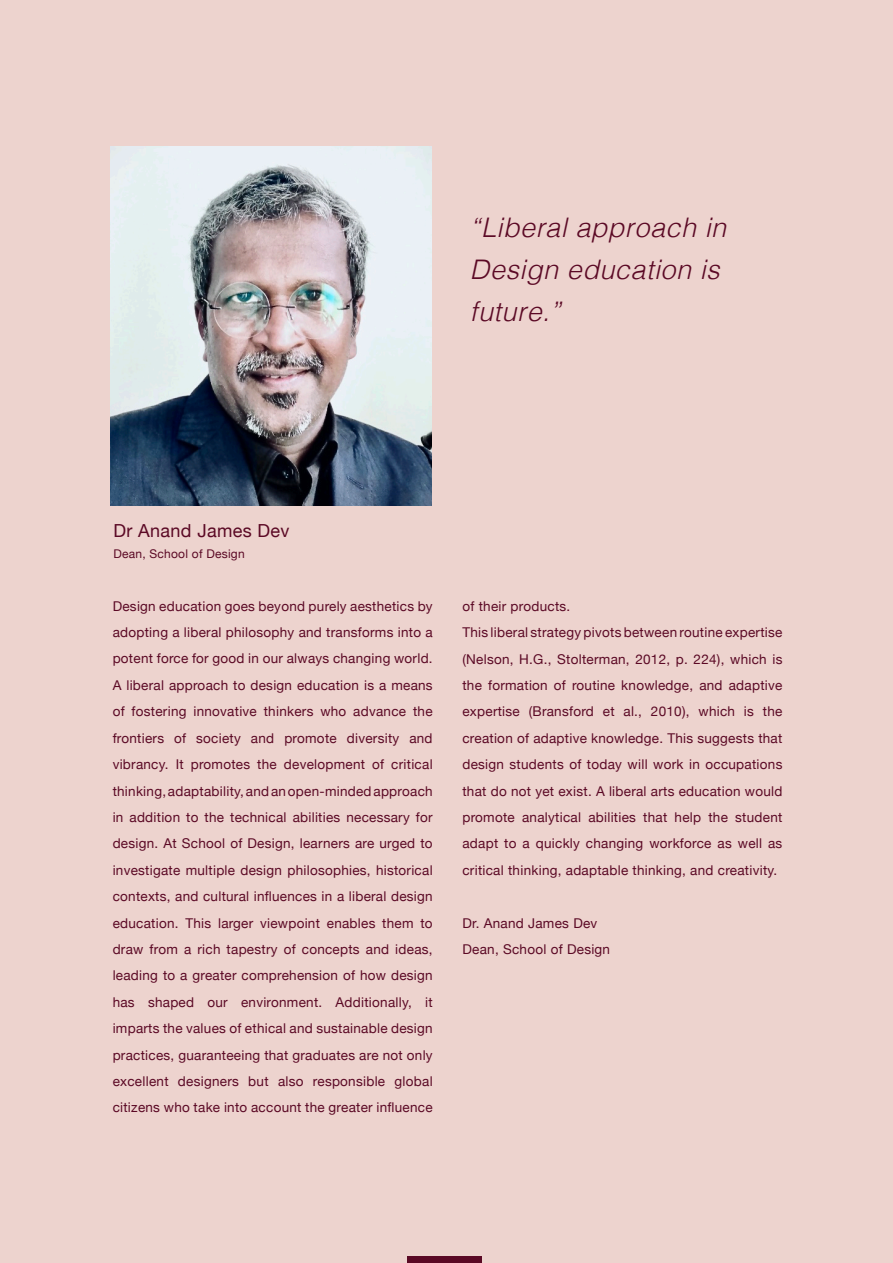
<style>
.page{position:relative;width:893px;height:1263px;background:#edd3ce}
.page>*{position:absolute;margin:0;border:0;box-sizing:border-box;transform-origin:0 0}
.Pull_Quote{font:italic 300 27px/42px "Helvetica";letter-spacing:.02em;color:#5b0925}
.Body_Text{font:18px "Helvetica Neue";letter-spacing:.02em;color:#5b0925}
.Body_Text-2{font:13.5px/26.4px "Helvetica Neue";letter-spacing:.02em;color:#5b0925;text-align:justify}
.Body_Text-3{font:12px "Helvetica Neue";letter-spacing:.02em;color:#5b0925}
</style>
<div class="page">
<div style="left:407px;top:1257px;width:75px;height:6px;background:#5b0925"></div>
<img style="left:111px;top:146px;width:321px;height:359px">
<p class="Pull_Quote" style="left:470px;top:205px;width:258px">“Liberal approach in<br>Design education is future.”</p>
<p class="Body_Text" style="left:113px;top:518px;width:178px">Dr Anand James Dev</p>
<p class="Body_Text-3" style="left:113px;top:545px;width:133px">Dean, School of Design</p>
<p class="Body_Text-2" style="left:113px;top:593px;width:322px">Design education goes beyond purely aesthetics by adopting a liberal philosophy and transforms into a potent force for good in our always changing world.</p>
<p class="Body_Text-2" style="left:113px;top:673px;width:322px">A liberal approach to design education is a means of fostering innovative thinkers who advance the frontiers of society and promote diversity and vibrancy. It promotes the development of critical thinking, adaptability, and an open-minded approach in addition to the technical abilities necessary for design. At School of Design, learners are urged to investigate multiple design philosophies, historical contexts, and cultural influences in a liberal design education. This larger viewpoint enables them to draw from a rich tapestry of concepts and ideas, leading to a greater comprehension of how design has shaped our environment. Additionally, it imparts the values of ethical and sustainable design practices, guaranteeing that graduates are not only excellent designers but also responsible global citizens who take into account the greater influence</p>
<p class="Body_Text-2" style="left:462px;top:593px;width:109px">of their products.</p>
<p class="Body_Text-2" style="left:462px;top:620px;width:321px">This liberal strategy pivots between routine expertise (Nelson, H.G., Stolterman, 2012, p. 224), which is the formation of routine knowledge, and adaptive expertise (Bransford et al., 2010), which is the creation of adaptive knowledge. This suggests that design students of today will work in occupations that do not yet exist. A liberal arts education would promote analytical abilities that help the student adapt to a quickly changing workforce as well as critical thinking, adaptable thinking, and creativity.</p>
<p class="Body_Text-2" style="left:462px;top:910px;width:136px">Dr. Anand James Dev</p>
<p class="Body_Text-2" style="left:462px;top:937px;width:149px">Dean, School of Design</p>
</div>
